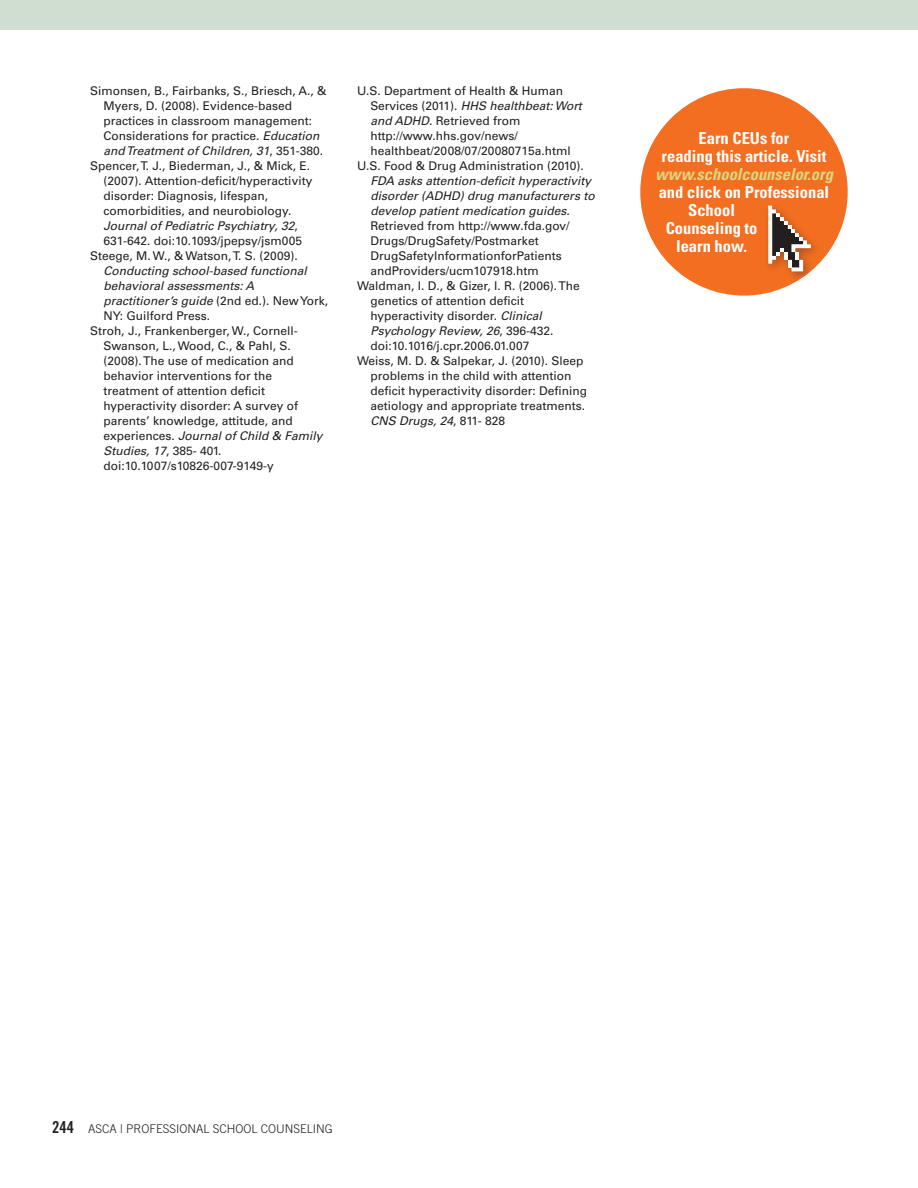
<style>
.page{position:relative;width:918px;height:1188px;background:#fff}
.page>*{position:absolute;margin:0;border:0;box-sizing:border-box;transform-origin:0 0}
.t1{font:700 condensed 16.5px/18px "Univers";color:#fff;text-align:center}
.t2{font:italic 700 condensed 16.5px "Univers";color:#ddd780}
.t3{font:12px "Univers LT Std";color:#231f20}
.t4{font:italic 12px/15px "Univers LT Std";color:#231f20}
.t5{font:300 12px "Trade Gothic";color:#231f20}
.s1{font-style:italic}
.s2{font-style:normal}
.s3{font-family:"Trade Gothic Bold Cond Twenty";font-weight:400;font-size:16.5px}
</style>
<div class="page">
<div style="left:0;top:0;width:918px;height:29px;background:#d0ded1"></div>
<div style="left:640px;top:88px;width:208px;height:208px;background:#f36e21;border-radius:50%"></div>
<div style="left:763px;top:201px;width:59px;height:81px;background:#231f20;opacity:.35"></div>
<svg style="left:768px;top:206px;width:43px;height:65px"></svg>
<p class="t3" style="left:90px;top:84px;width:238px">Simonsen, B., Fairbanks, S., Briesch, A., &amp;</p>
<p class="t3" style="left:104px;top:99px;width:190px">Myers, D. (2008). Evidence-based</p>
<p class="t3" style="left:104px;top:114px;width:210px">practices in classroom management:</p>
<p class="t3" style="left:104px;top:129px;width:218px">Considerations for practice. <span class="s1">Education</span></p>
<p class="t4" style="left:104px;top:144px;width:221px">and Treatment of Children, 31<span class="s2">, 351-380.</span></p>
<p class="t3" style="left:90px;top:159px;width:222px">Spencer, T. J., Biederman, J., &amp; Mick, E.</p>
<p class="t3" style="left:104px;top:174px;width:210px">(2007). Attention-deficit/hyperactivity</p>
<p class="t3" style="left:104px;top:189px;width:166px">disorder: Diagnosis, lifespan,</p>
<p class="t3" style="left:104px;top:204px;width:190px">comorbidities, and neurobiology.</p>
<p class="t4" style="left:104px;top:219px;width:196px">Journal of Pediatric Psychiatry, 32<span class="s2">,</span></p>
<p class="t3" style="left:104px;top:234px;width:200px">631-642. doi:10.1093/jpepsy/jsm005</p>
<p class="t3" style="left:90px;top:249px;width:209px">Steege, M. W., &amp; Watson, T. S. (2009).</p>
<p class="t4" style="left:104px;top:264px;width:205px">Conducting school-based functional</p>
<p class="t4" style="left:104px;top:279px;width:152px">behavioral assessments: A</p>
<p class="t4" style="left:104px;top:294px;width:226px">practitioner’s guide <span class="s2">(2nd ed.). New York,</span></p>
<p class="t3" style="left:104px;top:309px;width:108px">NY: Guilford Press.</p>
<p class="t3" style="left:90px;top:324px;width:209px">Stroh, J., Frankenberger, W., Cornell-</p>
<p class="t3" style="left:104px;top:339px;width:189px">Swanson, L., Wood, C., &amp; Pahl, S.</p>
<p class="t3" style="left:104px;top:354px;width:192px">(2008). The use of medication and</p>
<p class="t3" style="left:104px;top:369px;width:170px">behavior interventions for the</p>
<p class="t3" style="left:104px;top:384px;width:163px">treatment of attention deficit</p>
<p class="t3" style="left:104px;top:399px;width:196px">hyperactivity disorder: A survey of</p>
<p class="t3" style="left:104px;top:414px;width:191px">parents’ knowledge, attitude, and</p>
<p class="t4" style="left:104px;top:429px;width:220px"><span class="s2">experiences.</span> Journal of Child &amp; Family</p>
<p class="t4" style="left:104px;top:444px;width:120px">Studies, 17<span class="s2">, 385- 401.</span></p>
<p class="t3" style="left:104px;top:459px;width:172px">doi:10.1007/s10826-007-9149-y</p>
<p class="t3" style="left:357px;top:84px;width:208px">U.S. Department of Health &amp; Human</p>
<p class="t4" style="left:370px;top:99px;width:213px"><span class="s2">Services (2011).</span> HHS healthbeat: Wort</p>
<p class="t3" style="left:370px;top:114px;width:151px"><span class="s1">and ADHD.</span> Retrieved from</p>
<p class="t3" style="left:370px;top:129px;width:149px">http://www.hhs.gov/news/</p>
<p class="t3" style="left:370px;top:144px;width:202px">healthbeat/2008/07/20080715a.html</p>
<p class="t3" style="left:357px;top:159px;width:228px">U.S. Food &amp; Drug Administration (2010).</p>
<p class="t4" style="left:370px;top:174px;width:226px">FDA asks attention-deficit hyperactivity disorder (ADHD) drug manufacturers to develop patient medication guides.</p>
<p class="t3" style="left:370px;top:219px;width:201px">Retrieved from http://www.fda.gov/</p>
<p class="t3" style="left:370px;top:234px;width:170px">Drugs/DrugSafety/Postmarket</p>
<p class="t3" style="left:370px;top:249px;width:193px">DrugSafetyInformationforPatients</p>
<p class="t3" style="left:370px;top:264px;width:170px">andProviders/ucm107918.htm</p>
<p class="t3" style="left:357px;top:279px;width:224px">Waldman, I. D., &amp; Gizer, I. R. (2006). The</p>
<p class="t3" style="left:370px;top:294px;width:155px">genetics of attention deficit</p>
<p class="t3" style="left:370px;top:309px;width:173px">hyperactivity disorder. <span class="s1">Clinical</span></p>
<p class="t4" style="left:370px;top:324px;width:184px">Psychology Review, 26<span class="s2">, 396-432.</span></p>
<p class="t3" style="left:370px;top:339px;width:161px">doi:10.1016/j.cpr.2006.01.007</p>
<p class="t3" style="left:357px;top:354px;width:228px">Weiss, M. D. &amp; Salpekar, J. (2010). Sleep</p>
<p class="t3" style="left:370px;top:369px;width:203px">problems in the child with attention</p>
<p class="t3" style="left:370px;top:384px;width:218px">deficit hyperactivity disorder: Defining</p>
<p class="t3" style="left:370px;top:399px;width:216px">aetiology and appropriate treatments.</p>
<p class="t4" style="left:370px;top:414px;width:136px">CNS Drugs, 24<span class="s2">, 811- 828</span></p>
<h1 class="t1" style="left:662px;top:130px;width:166px">Earn CEUs for<br>reading this article. Visit</h1>
<h1 class="t2" style="left:655px;top:164px;width:179px">www.schoolcounselor.org</h1>
<h1 class="t1" style="left:659px;top:184px;width:172px">and click on Professional</h1>
<h1 class="t1" style="left:688px;top:202px;width:48px">School</h1>
<h1 class="t1" style="left:666px;top:220px;width:93px">Counseling to</h1>
<h1 class="t1" style="left:676px;top:238px;width:72px">learn how.</h1>
<p class="t5" style="left:52px;top:1122px;width:45px"><span class="s3">244</span> ASCA</p>
<p class="t5" style="left:120px;top:1122px;width:68px">| PROFESSIONAL</p>
<p class="t5" style="left:213px;top:1122px;width:31px">SCHOOL</p>
<p class="t5" style="left:261px;top:1122px;width:16px">COUNSEL</p>
<p class="t5" style="left:313px;top:1122px;width:22px">ING</p>
</div>
